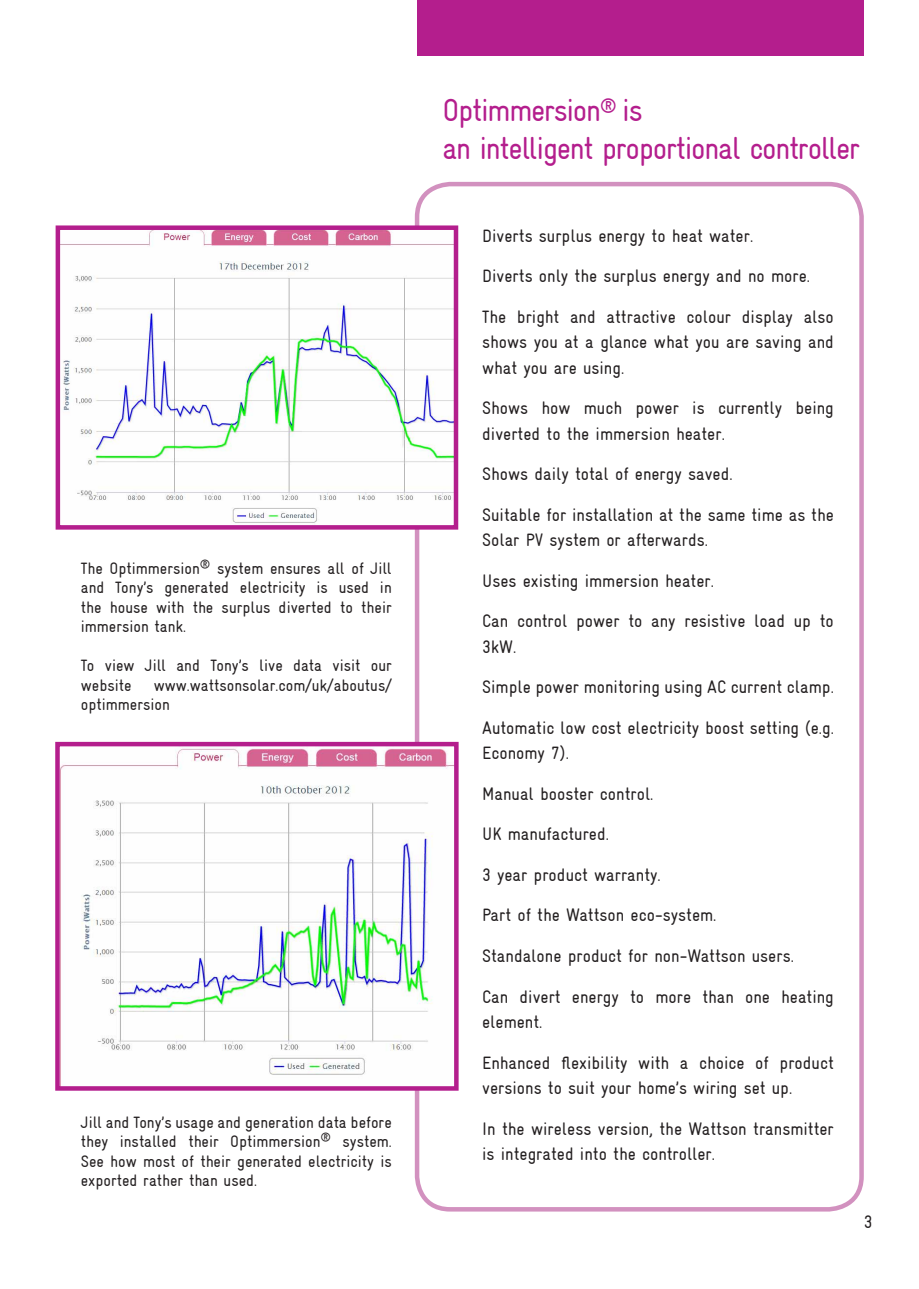
<style>
.page{position:relative;width:919px;height:1289px;background:#fff}
.page>*{position:absolute;margin:0;border:0;box-sizing:border-box;transform-origin:0 0}
.Headings_of_paragrap{font:condensed 31.5px/37.8px "Gravur";letter-spacing:-.04em;color:#b41e8d}
.t1{font:condensed 18px/25.5px "Gravur";color:#231f20}
.t2{font:condensed 16.5px/19.5px "Gravur";color:#231f20;text-align:justify}
</style>
<div class="page">
<div style="left:415px;top:182px;width:448px;height:1029px;border:4px solid #d291bf;border-radius:33px"></div>
<div style="left:417px;top:0;width:446px;height:55px;background:#b41e8d"></div>
<img style="left:60px;top:746px;width:393px;height:339px">
<div style="left:55px;top:741px;width:403px;height:349px;border:4px solid #b41e8d"></div>
<img style="left:61px;top:230px;width:392px;height:294px">
<div style="left:56px;top:225px;width:402px;height:304px;border:4px solid #b41e8d"></div>
<p class="t2" style="left:81px;top:558px;width:312px">The Optimmersion<sup>®</sup> system ensures all of Jill and Tony’s generated electricity is used in the house with the surplus diverted to their immersion tank.</p>
<p class="t2" style="left:81px;top:656px;width:312px">To view Jill and Tony’s live data visit our website</p>
<p class="t2" style="left:81px;top:675px;width:312px;text-indent:73px">www.wattsonsolar.com/uk/aboutus/ optimmersion</p>
<p class="t2" style="left:81px;top:1112px;width:312px">Jill and Tony’s usage and generation data before they installed their Optimmersion<sup>®</sup> system.<br>See how most of their generated electricity is exported rather than used.</p>
<p class="Headings_of_paragrap" style="left:442px;top:91px;width:419px">Optimmersion<sup>®</sup> is<br>an intelligent proportional controller</p>
<p class="t1" style="left:482px;top:223px;width:272px">Diverts surplus energy to heat water.</p>
<p class="t1" style="left:482px;top:263px;width:329px">Diverts only the surplus energy and no more.</p>
<p class="t1" style="left:482px;top:304px;width:353px;text-align:justify">The bright and attractive colour display also shows you at a glance what you are saving and what you are using.</p>
<p class="t1" style="left:482px;top:395px;width:353px">Shows how much power is currently being diverted to the immersion heater.</p>
<p class="t1" style="left:482px;top:461px;width:252px">Shows daily total of energy saved.</p>
<p class="t1" style="left:482px;top:502px;width:353px">Suitable for installation at the same time as the<br>Solar PV system or afterwards.</p>
<p class="t1" style="left:482px;top:568px;width:233px">Uses existing immersion heater.</p>
<p class="t1" style="left:482px;top:608px;width:353px">Can control power to any resistive load up to<br>3kW.</p>
<p class="t1" style="left:482px;top:674px;width:353px">Simple power monitoring using AC current clamp.</p>
<p class="t1" style="left:482px;top:715px;width:353px">Automatic low cost electricity boost setting (e.g.<br>Economy 7).</p>
<p class="t1" style="left:482px;top:781px;width:173px">Manual booster control.</p>
<p class="t1" style="left:482px;top:821px;width:128px">UK manufactured.</p>
<p class="t1" style="left:482px;top:862px;width:180px">3 year product warranty.</p>
<p class="t1" style="left:482px;top:902px;width:236px">Part of the Wattson eco-system.</p>
<p class="t1" style="left:482px;top:943px;width:313px">Standalone product for non-Wattson users.</p>
<p class="t1" style="left:482px;top:983px;width:353px">Can divert energy to more than one heating element.</p>
<p class="t1" style="left:482px;top:1049px;width:353px">Enhanced flexibility with a choice of product versions to suit your home’s wiring set up.</p>
<p class="t1" style="left:482px;top:1115px;width:353px">In the wireless version, the Wattson transmitter is integrated into the controller.</p>
<p class="t1" style="left:863px;top:1208px;width:10px">3</p>
</div>
